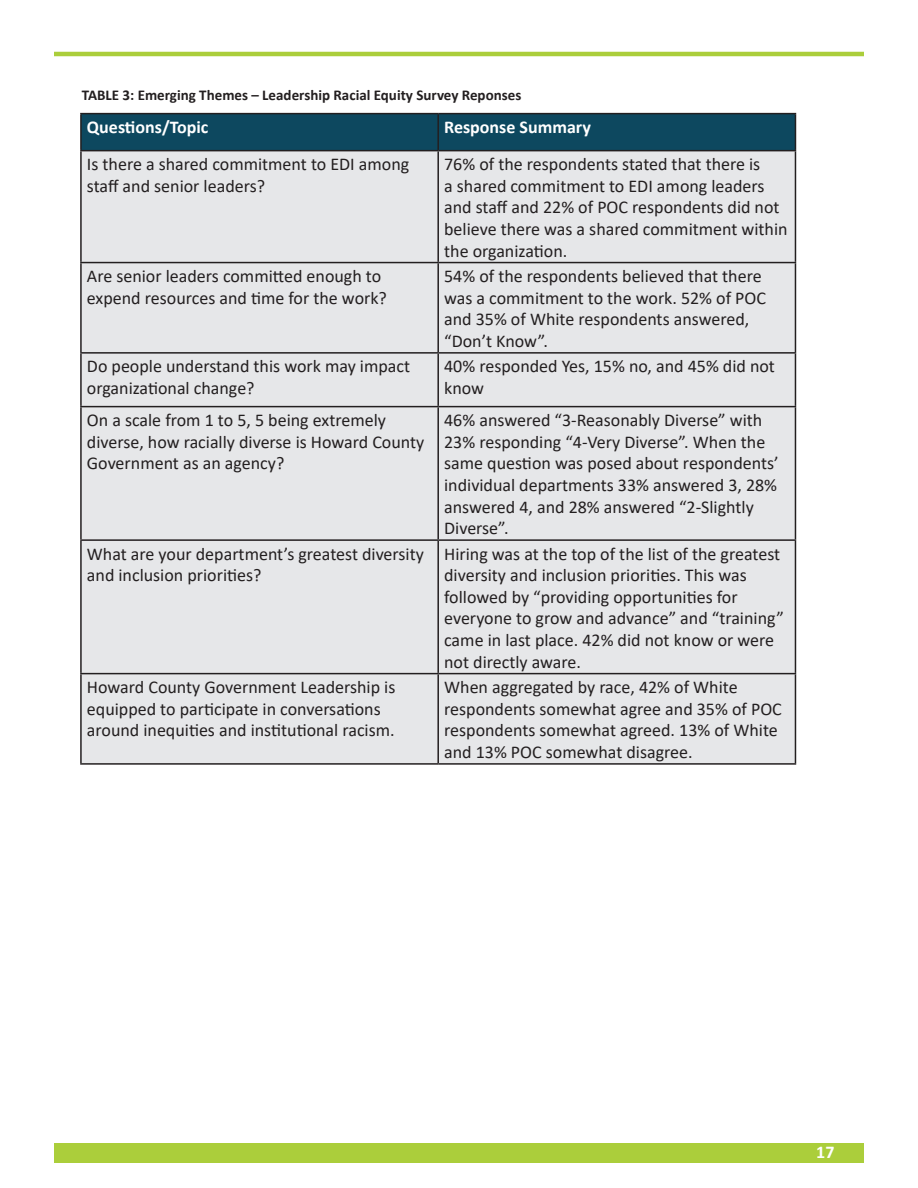
<style>
.page{position:relative;width:918px;height:1188px;background:#fff}
.page>*{position:absolute;margin:0;border:0;box-sizing:border-box;transform-origin:0 0}
.t1{font:18px/21.6px "Calibri";color:#231f20}
.t2{font:700 18px "Calibri";color:#fff}
.t3{font:700 15px "Calibri";color:#231f20}
</style>
<div class="page">
<div style="left:54px;top:1143px;width:810px;height:20px;background:#abce3b"></div>
<hr style="left:54px;top:52px;width:810px;height:4px;background:#abce3b">
<div style="left:82px;top:114px;width:713px;height:36px;background:#0d485f"></div>
<div style="left:82px;top:151px;width:713px;height:612px;background:#e6e7e9"></div>
<hr style="left:80px;top:113px;width:358px;height:1px;background:#231f20">
<hr style="left:80px;top:114px;width:2px;height:36px;background:#231f20">
<hr style="left:438px;top:113px;width:358px;height:1px;background:#231f20">
<hr style="left:437px;top:114px;width:2px;height:36px;background:#231f20">
<hr style="left:795px;top:114px;width:1px;height:36px;background:#231f20">
<hr style="left:80px;top:150px;width:358px;height:1px;background:#231f20">
<hr style="left:80px;top:151px;width:2px;height:111px;background:#231f20">
<hr style="left:438px;top:150px;width:358px;height:1px;background:#231f20">
<hr style="left:437px;top:151px;width:2px;height:111px;background:#231f20">
<hr style="left:795px;top:151px;width:1px;height:111px;background:#231f20">
<hr style="left:80px;top:262px;width:358px;height:1px;background:#231f20">
<hr style="left:80px;top:263px;width:2px;height:89px;background:#231f20">
<hr style="left:438px;top:262px;width:358px;height:1px;background:#231f20">
<hr style="left:437px;top:263px;width:2px;height:89px;background:#231f20">
<hr style="left:795px;top:263px;width:1px;height:89px;background:#231f20">
<hr style="left:80px;top:352px;width:358px;height:2px;background:#231f20">
<hr style="left:80px;top:354px;width:2px;height:52px;background:#231f20">
<hr style="left:438px;top:352px;width:358px;height:2px;background:#231f20">
<hr style="left:437px;top:354px;width:2px;height:52px;background:#231f20">
<hr style="left:795px;top:354px;width:1px;height:52px;background:#231f20">
<hr style="left:80px;top:406px;width:358px;height:1px;background:#231f20">
<hr style="left:80px;top:407px;width:2px;height:132px;background:#231f20">
<hr style="left:438px;top:406px;width:358px;height:1px;background:#231f20">
<hr style="left:437px;top:407px;width:2px;height:132px;background:#231f20">
<hr style="left:795px;top:407px;width:1px;height:132px;background:#231f20">
<hr style="left:80px;top:539px;width:358px;height:2px;background:#231f20">
<hr style="left:80px;top:541px;width:2px;height:132px;background:#231f20">
<hr style="left:438px;top:539px;width:358px;height:2px;background:#231f20">
<hr style="left:437px;top:541px;width:2px;height:132px;background:#231f20">
<hr style="left:795px;top:541px;width:1px;height:132px;background:#231f20">
<hr style="left:80px;top:673px;width:358px;height:1px;background:#231f20">
<hr style="left:80px;top:674px;width:2px;height:89px;background:#231f20">
<hr style="left:438px;top:673px;width:358px;height:1px;background:#231f20">
<hr style="left:437px;top:674px;width:2px;height:89px;background:#231f20">
<hr style="left:795px;top:674px;width:1px;height:89px;background:#231f20">
<hr style="left:80px;top:763px;width:358px;height:2px;background:#231f20">
<hr style="left:438px;top:763px;width:358px;height:2px;background:#231f20">
<p class="t3" style="left:82px;top:84px;width:441px">TABLE 3: Emerging Themes – Leadership Racial Equity Survey Reponses</p>
<p class="t2" style="left:87px;top:114px;width:123px">Questions/Topic</p>
<p class="t2" style="left:444px;top:114px;width:148px">Response Summary</p>
<p class="t1" style="left:87px;top:153px;width:324px">Is there a shared commitment to EDI among staff and senior leaders?</p>
<p class="t1" style="left:444px;top:153px;width:345px">76% of the respondents stated that there is<br>a shared commitment to EDI among leaders and staff and 22% of POC respondents did not believe there was a shared commitment within the organization.</p>
<p class="t1" style="left:87px;top:265px;width:302px">Are senior leaders committed enough to expend resources and time for the work?</p>
<p class="t1" style="left:444px;top:265px;width:323px">54% of the respondents believed that there was a commitment to the work. 52% of POC and 35% of White respondents answered, “Don’t Know”.</p>
<p class="t1" style="left:87px;top:355px;width:325px">Do people understand this work may impact organizational change?</p>
<p class="t1" style="left:444px;top:355px;width:332px">40% responded Yes, 15% no, and 45% did not know</p>
<p class="t1" style="left:87px;top:409px;width:339px">On a scale from 1 to 5, 5 being extremely diverse, how racially diverse is Howard County<br>Government as an agency?</p>
<p class="t1" style="left:444px;top:409px;width:336px">46% answered “3-Reasonably Diverse” with 23% responding “4-Very Diverse”. When the same question was posed about respondents’ individual departments 33% answered 3, 28% answered 4, and 28% answered “2-Slightly Diverse”.</p>
<p class="t1" style="left:87px;top:542px;width:338px">What are your department’s greatest diversity and inclusion priorities?</p>
<p class="t1" style="left:444px;top:542px;width:341px">Hiring was at the top of the list of the greatest diversity and inclusion priorities. This was followed by “providing opportunities for everyone to grow and advance” and “training” came in last place. 42% did not know or were not directly aware.</p>
<p class="t1" style="left:87px;top:676px;width:310px">Howard County Government Leadership is equipped to participate in conversations around inequities and institutional racism.</p>
<p class="t1" style="left:444px;top:676px;width:339px">When aggregated by race, 42% of White respondents somewhat agree and 35% of POC respondents somewhat agreed. 13% of White and 13% POC somewhat disagree.</p>
<p class="t2" style="left:816px;top:1139px;width:20px">17</p>
</div>
